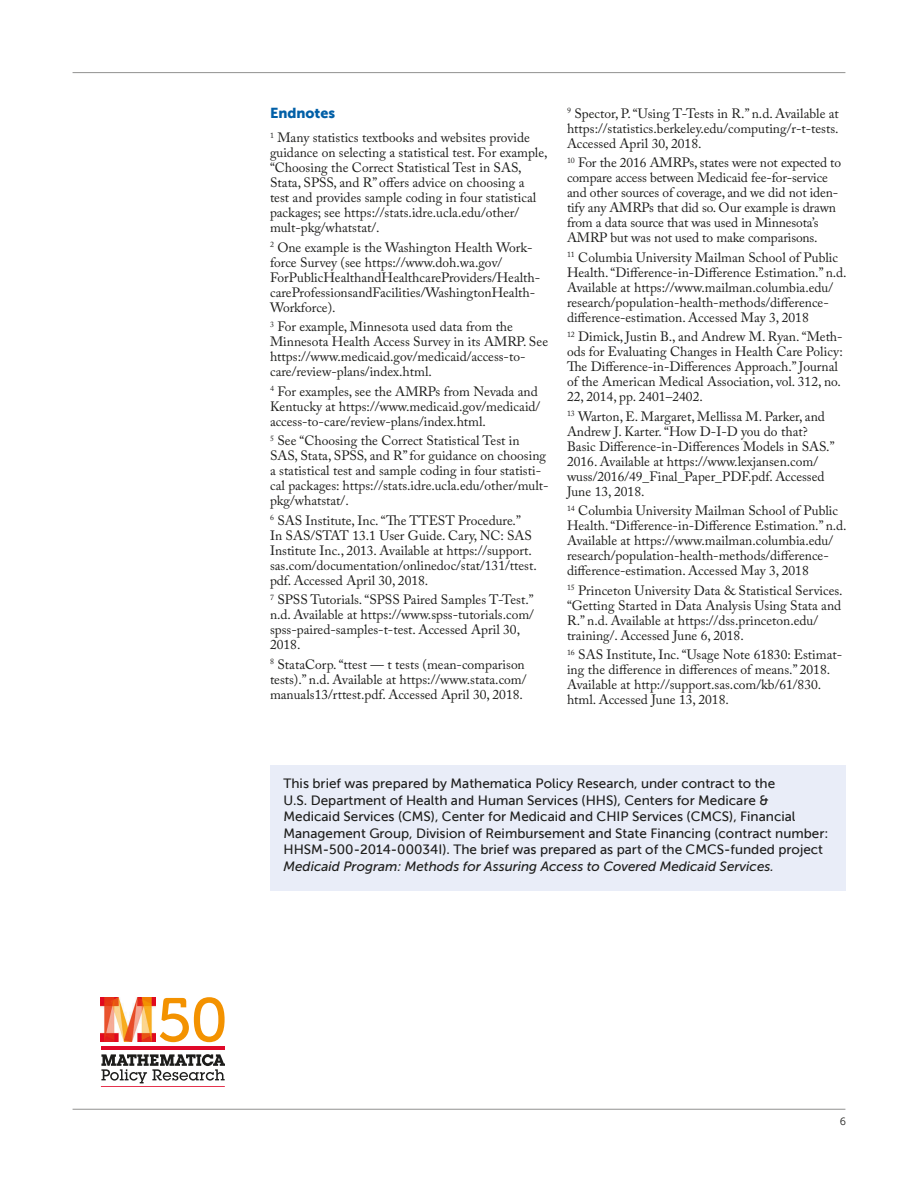
<style>
.page{position:relative;width:918px;height:1188px;background:#fff}
.page>*{position:absolute;margin:0;border:0;box-sizing:border-box;transform-origin:0 0}
.t1{font:14.25px "Museo Sans 900";color:#005fa7}
.t2{font:13.5px/15px "Adobe Caslon Pro";color:#1d1d1b}
.t3{font:13.5px/16.5px "Museo Sans 500";color:#1d1d1b}
.t4{font:10.5px "Museo Sans 300";color:#1d1d1b}
.s1{font-style:italic}
</style>
<div class="page">
<hr style="left:73px;top:1109px;width:772px;height:1px;background:#9d9d9c">
<hr style="left:73px;top:72px;width:772px;height:1px;background:#9d9d9c">
<div style="left:270px;top:765px;width:576px;height:126px;background:#e9edf8"></div>
<img style="left:101px;top:998px;width:54px;height:44px">
<svg style="left:160px;top:997px;width:65px;height:45px"></svg>
<hr style="left:101px;top:1086px;width:124px;height:1px;background:#e00829">
<hr style="left:101px;top:1046px;width:124px;height:4px;background:#e00829">
<svg style="left:101px;top:1054px;width:124px;height:29px"></svg>
<h2 class="t1" style="left:270px;top:105px;width:67px">Endnotes</h2>
<p class="t2" style="left:270px;top:130px;width:279px"><sup>1</sup> Many statistics textbooks and websites provide guidance on selecting a statistical test. For example, “Choosing the Correct Statistical Test in SAS, Stata, SPSS, and R” offers advice on choosing a<br>test and provides sample coding in four statistical packages; see https://stats.idre.ucla.edu/other/ mult-pkg/whatstat/.</p>
<p class="t2" style="left:270px;top:240px;width:272px"><sup>2</sup> One example is the Washington Health Work&shy;force Survey (see https://www.doh.wa.gov/ ForPublicHealthandHealthcareProviders/Health&shy;careProfessionsandFacilities/WashingtonHealth-Workforce).</p>
<p class="t2" style="left:270px;top:319px;width:280px"><sup>3</sup> For example, Minnesota used data from the Minnesota Health Access Survey in its AMRP. See https://www.medicaid.gov/medicaid/access-to&shy;care/review-plans/index.html.</p>
<p class="t2" style="left:270px;top:384px;width:272px"><sup>4</sup> For examples, see the AMRPs from Nevada and<br>Kentucky at https://www.medicaid.gov/medicaid/ access-to-care/review-plans/index.html.</p>
<p class="t2" style="left:270px;top:433px;width:280px"><sup>5</sup> See “Choosing the Correct Statistical Test in SAS, Stata, SPSS, and R” for guidance on choosing a statistical test and sample coding in four statisti&shy;cal packages: https://stats.idre.ucla.edu/other/mult&shy;pkg/whatstat/.</p>
<p class="t2" style="left:270px;top:513px;width:268px"><sup>6</sup> SAS Institute, Inc. “The TTEST Procedure.”<br>In SAS/STAT 13.1 User Guide. Cary, NC: SAS Institute Inc., 2013. Available at https://support. sas.com/documentation/onlinedoc/stat/131/ttest. pdf. Accessed April 30, 2018.</p>
<p class="t2" style="left:270px;top:592px;width:265px"><sup>7</sup> SPSS Tutorials. “SPSS Paired Samples T-Test.” n.d. Available at https://www.spss-tutorials.com/ spss-paired-samples-t-test. Accessed April 30, 2018.</p>
<p class="t2" style="left:270px;top:657px;width:258px"><sup>8</sup> StataCorp. “ttest — t tests (mean-comparison tests).” n.d. Available at https://www.stata.com/ manuals13/rttest.pdf. Accessed April 30, 2018.</p>
<p class="t2" style="left:567px;top:106px;width:273px;text-align:justify"><sup>9</sup> Spector, P. “Using T-Tests in R.” n.d. Available at https://statistics.berkeley.edu/computing/r-t-tests.<br>Accessed April 30, 2018.</p>
<p class="t2" style="left:567px;top:155px;width:276px"><sup>10</sup> For the 2016 AMRPs, states were not expected to compare access between Medicaid fee-for-service and other sources of coverage, and we did not iden&shy;tify any AMRPs that did so. Our example is drawn from a data source that was used in Minnesota’s AMRP but was not used to make comparisons.</p>
<p class="t2" style="left:567px;top:250px;width:281px"><sup>11</sup> Columbia University Mailman School of Public Health. “Difference-in-Difference Estimation.” n.d.<br>Available at https://www.mailman.columbia.edu/ research/population-health-methods/difference&shy;difference-estimation. Accessed May 3, 2018</p>
<p class="t2" style="left:567px;top:329px;width:277px"><sup>12</sup> Dimick, Justin B., and Andrew M. Ryan. “Meth&shy;ods for Evaluating Changes in Health Care Policy:<br>The Difference-in-Differences Approach.” Journal of the American Medical Association, vol. 312, no.<br>22, 2014, pp. 2401–2402.</p>
<p class="t2" style="left:567px;top:409px;width:269px"><sup>13</sup> Warton, E. Margaret, Mellissa M. Parker, and Andrew J. Karter. “How D-I-D you do that?<br>Basic Difference-in-Differences Models in SAS.” 2016. Available at https://www.lexjansen.com/ wuss/2016/49_Final_Paper_PDF.pdf. Accessed June 13, 2018.</p>
<p class="t2" style="left:567px;top:503px;width:281px"><sup>14</sup> Columbia University Mailman School of Public Health. “Difference-in-Difference Estimation.” n.d.<br>Available at https://www.mailman.columbia.edu/ research/population-health-methods/difference&shy;difference-estimation. Accessed May 3, 2018</p>
<p class="t2" style="left:567px;top:583px;width:277px"><sup>15</sup> Princeton University Data &amp; Statistical Services. “Getting Started in Data Analysis Using Stata and R.” n.d. Available at https://dss.princeton.edu/ training/. Accessed June 6, 2018.</p>
<p class="t2" style="left:567px;top:647px;width:277px"><sup>16</sup> SAS Institute, Inc. “Usage Note 61830: Estimat&shy;ing the difference in differences of means.” 2018.<br>Available at http://support.sas.com/kb/61/830. html. Accessed June 13, 2018.</p>
<p class="t3" style="left:283px;top:775px;width:546px">This brief was prepared by Mathematica Policy Research, under contract to the<br>U.S. Department of Health and Human Services (HHS), Centers for Medicare &amp; Medicaid Services (CMS), Center for Medicaid and CHIP Services (CMCS), Financial Management Group, Division of Reimbursement and State Financing (contract number:<br>HHSM-500-2014-00034I). The brief was prepared as part of the CMCS-funded project <span class="s1">Medicaid Program: Methods for Assuring Access to Covered Medicaid Services.</span></p>
<p class="t4" style="left:840px;top:1116px;width:8px">6</p>
</div>
